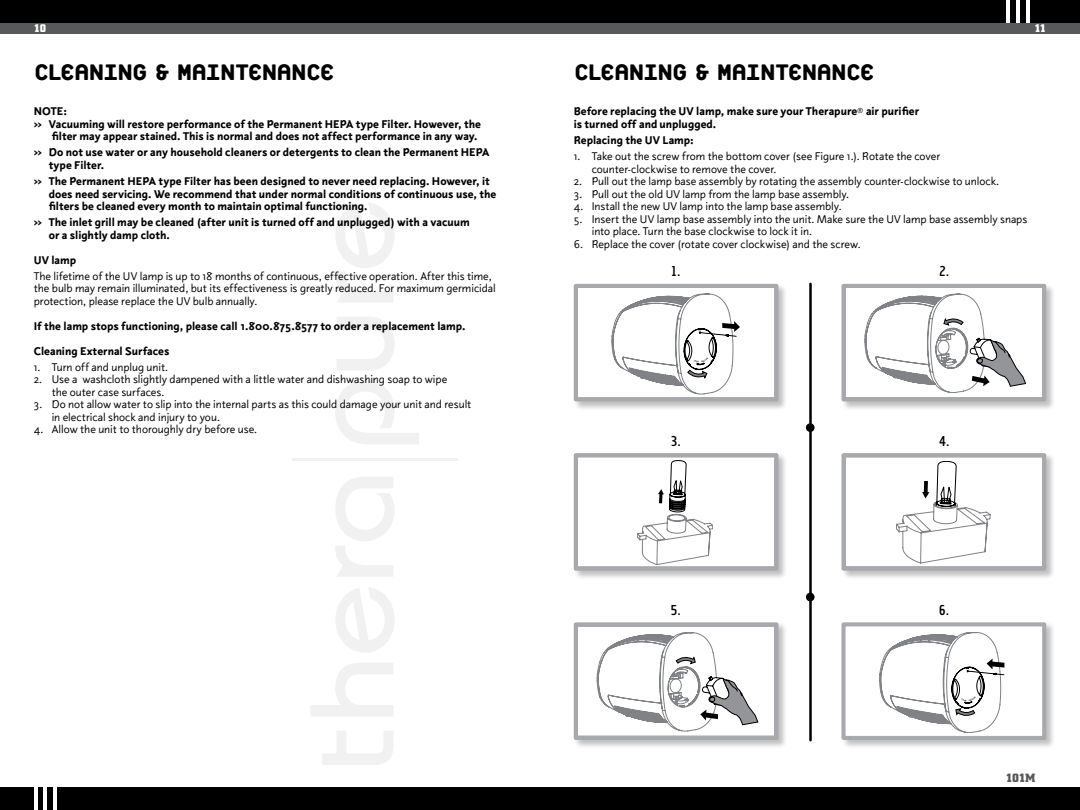
<style>
.page{position:relative;width:1080px;height:810px;background:#fff}
.page>*{position:absolute;margin:0;border:0;box-sizing:border-box;transform-origin:0 0}
.t1{font:800 33.75px "Platelet";letter-spacing:-.035em;color:#000}
.t2{font:15px "Hybrid";color:#000;scale:1.05 1}
.t3{font:700 11.88px "City BQ";color:#58595b}
.t4{font:11.25px/12.5px "Lux Sans";letter-spacing:-.005em;color:#000}
.t5{font:700 11.25px/12.5px "Lux Sans";color:#000}
.t6{font:700 11px "City BQ";color:#fff}
.s1{font-size:13.75px}
</style>
<div class="page">
<div style="left:0;top:21px;width:540px;height:13px;background:#58595b"></div>
<div style="left:0;top:0;width:540px;height:22px;background:#000"></div>
<div style="left:0;top:787px;width:540px;height:23px;background:#000"></div>
<hr style="left:53px;top:787px;width:4px;height:23px;background:#fff">
<hr style="left:43px;top:787px;width:4px;height:23px;background:#fff">
<hr style="left:34px;top:787px;width:3px;height:23px;background:#fff">
<div style="left:540px;top:21px;width:540px;height:13px;background:#58595b"></div>
<div style="left:540px;top:0;width:540px;height:22px;background:#000"></div>
<div style="left:540px;top:787px;width:540px;height:23px;background:#000"></div>
<hr style="left:1026px;top:0;width:3px;height:22px;background:#fff">
<hr style="left:1016px;top:0;width:4px;height:22px;background:#fff">
<hr style="left:1007px;top:0;width:3px;height:22px;background:#fff">
<svg style="left:322px;top:731px;width:71px;height:34px"></svg>
<svg style="left:311px;top:663px;width:82px;height:53px"></svg>
<svg style="left:336px;top:588px;width:58px;height:65px"></svg>
<svg style="left:336px;top:477px;width:58px;height:99px"></svg>
<svg style="left:336px;top:380px;width:83px;height:64px"></svg>
<svg style="left:337px;top:317px;width:57px;height:53px"></svg>
<hr style="left:292px;top:458px;width:166px;height:3px;background:#f1f1f2">
<svg style="left:334px;top:198px;width:60px;height:104px"></svg>
<hr style="left:809px;top:284px;width:3px;height:456px;background:#000">
<div style="left:806px;top:593px;width:9px;height:8px;background:#000;border-radius:50%"></div>
<div style="left:806px;top:423px;width:9px;height:9px;background:#000;border-radius:50%"></div>
<div style="left:573px;top:283px;width:220px;height:132px;background:#000;opacity:.25"></div>
<div style="left:574px;top:284px;width:205px;height:117px;border:4px solid #a7a9ac"></div>
<div style="left:841px;top:283px;width:219px;height:132px;background:#000;opacity:.25"></div>
<svg style="left:846px;top:289px;width:195px;height:107px"></svg>
<div style="left:841px;top:284px;width:205px;height:117px;border:4px solid #a7a9ac"></div>
<div style="left:573px;top:452px;width:220px;height:132px;background:#000;opacity:.25"></div>
<svg style="left:579px;top:458px;width:195px;height:108px"></svg>
<div style="left:574px;top:453px;width:205px;height:118px;border:4px solid #a7a9ac"></div>
<div style="left:841px;top:452px;width:219px;height:132px;background:#000;opacity:.25"></div>
<svg style="left:846px;top:458px;width:195px;height:108px"></svg>
<div style="left:841px;top:453px;width:205px;height:118px;border:4px solid #a7a9ac"></div>
<div style="left:573px;top:622px;width:220px;height:132px;background:#000;opacity:.25"></div>
<svg style="left:579px;top:627px;width:195px;height:108px"></svg>
<div style="left:574px;top:622px;width:205px;height:118px;border:4px solid #a7a9ac"></div>
<div style="left:841px;top:622px;width:219px;height:132px;background:#000;opacity:.25"></div>
<div style="left:844px;top:624px;width:200px;height:114px;background:#fff"></div>
<div style="left:841px;top:622px;width:205px;height:118px;border:4px solid #a7a9ac"></div>
<svg style="left:576px;top:286px;width:200px;height:113px"></svg>
<svg style="left:879px;top:632px;width:125px;height:101px"></svg>
<p class="t6" style="left:34px;top:22px;width:14px">10</p>
<p class="t6" style="left:1034px;top:22px;width:13px">11</p>
<h1 class="t1" style="left:34px;top:56px;width:303px">cleaning &amp; maintenance</h1>
<p class="t5" style="left:34px;top:105px;width:35px">NOTE:</p>
<p class="t5" style="left:34px;top:118px;width:449px"><span class="s1">»</span> Vacuuming will restore performance of the Permanent HEPA type Filter. However, the</p>
<p class="t5" style="left:52px;top:130px;width:427px">filter may appear stained. This is normal and does not affect performance in any way.</p>
<p class="t5" style="left:49px;top:146px;width:442px;text-indent:-15px"><span class="s1">»</span> Do not use water or any household cleaners or detergents to clean the Permanent HEPA type Filter.</p>
<p class="t5" style="left:49px;top:175px;width:449px;text-indent:-15px"><span class="s1">»</span> The Permanent HEPA type Filter has been designed to never need replacing. However, it does need servicing. We recommend that under normal conditions of continuous use, the filters be cleaned every month to maintain optimal functioning.</p>
<p class="t5" style="left:49px;top:216px;width:423px;text-indent:-15px"><span class="s1">»</span> The inlet grill may be cleaned (after unit is turned off and unplugged) with a vacuum or a slightly damp cloth.</p>
<p class="t5" style="left:34px;top:254px;width:44px">UV lamp</p>
<p class="t4" style="left:34px;top:270px;width:464px">The lifetime of the UV lamp is up to 18 months of continuous, effective operation. After this time, the bulb may remain illuminated, but its effectiveness is greatly reduced. For maximum germicidal protection, please replace the UV bulb annually.</p>
<p class="t5" style="left:34px;top:320px;width:433px">If the lamp stops functioning, please call 1.800.875.8577 to order a replacement lamp.</p>
<p class="t5" style="left:34px;top:345px;width:137px">Cleaning External Surfaces</p>
<p class="t4" style="left:34px;top:361px;width:136px">1. Turn off and unplug unit.</p>
<p class="t4" style="left:52px;top:373px;width:397px;text-indent:-18px">2. Use a washcloth slightly dampened with a little water and dishwashing soap to wipe the outer case surfaces.</p>
<p class="t4" style="left:52px;top:398px;width:421px;text-indent:-18px">3. Do not allow water to slip into the internal parts as this could damage your unit and result in electrical shock and injury to you.</p>
<p class="t4" style="left:34px;top:423px;width:225px">4. Allow the unit to thoroughly dry before use.</p>
<h1 class="t1" style="left:574px;top:56px;width:303px">cleaning &amp; maintenance</h1>
<p class="t5" style="left:574px;top:105px;width:347px">Before replacing the UV lamp, make sure your Therapure<sup>®</sup> air purifier is turned off and unplugged.</p>
<p class="t5" style="left:574px;top:134px;width:122px">Replacing the UV Lamp:</p>
<p class="t4" style="left:592px;top:150px;width:350px;text-indent:-18px">1. Take out the screw from the bottom cover (see Figure 1.). Rotate the cover counter-clockwise to remove the cover.</p>
<p class="t4" style="left:574px;top:175px;width:427px">2. Pull out the lamp base assembly by rotating the assembly counter-clockwise to unlock.</p>
<p class="t4" style="left:574px;top:188px;width:277px">3. Pull out the old UV lamp from the lamp base assembly.</p>
<p class="t4" style="left:574px;top:200px;width:269px">4. Install the new UV lamp into the lamp base assembly.</p>
<p class="t4" style="left:592px;top:213px;width:437px;text-indent:-18px">5. Insert the UV lamp base assembly into the unit. Make sure the UV lamp base assembly snaps into place. Turn the base clockwise to lock it in.</p>
<p class="t4" style="left:574px;top:238px;width:288px">6. Replace the cover (rotate cover clockwise) and the screw.</p>
<h2 class="t2" style="left:671px;top:264px;width:10px">1.</h2>
<h2 class="t2" style="left:939px;top:264px;width:10px">2.</h2>
<h2 class="t2" style="left:671px;top:433px;width:11px">3.</h2>
<h2 class="t2" style="left:939px;top:433px;width:11px">4.</h2>
<h2 class="t2" style="left:671px;top:602px;width:11px">5.</h2>
<h2 class="t2" style="left:939px;top:602px;width:11px">6.</h2>
<p class="t3" style="left:1006px;top:771px;width:31px">101M</p>
</div>
